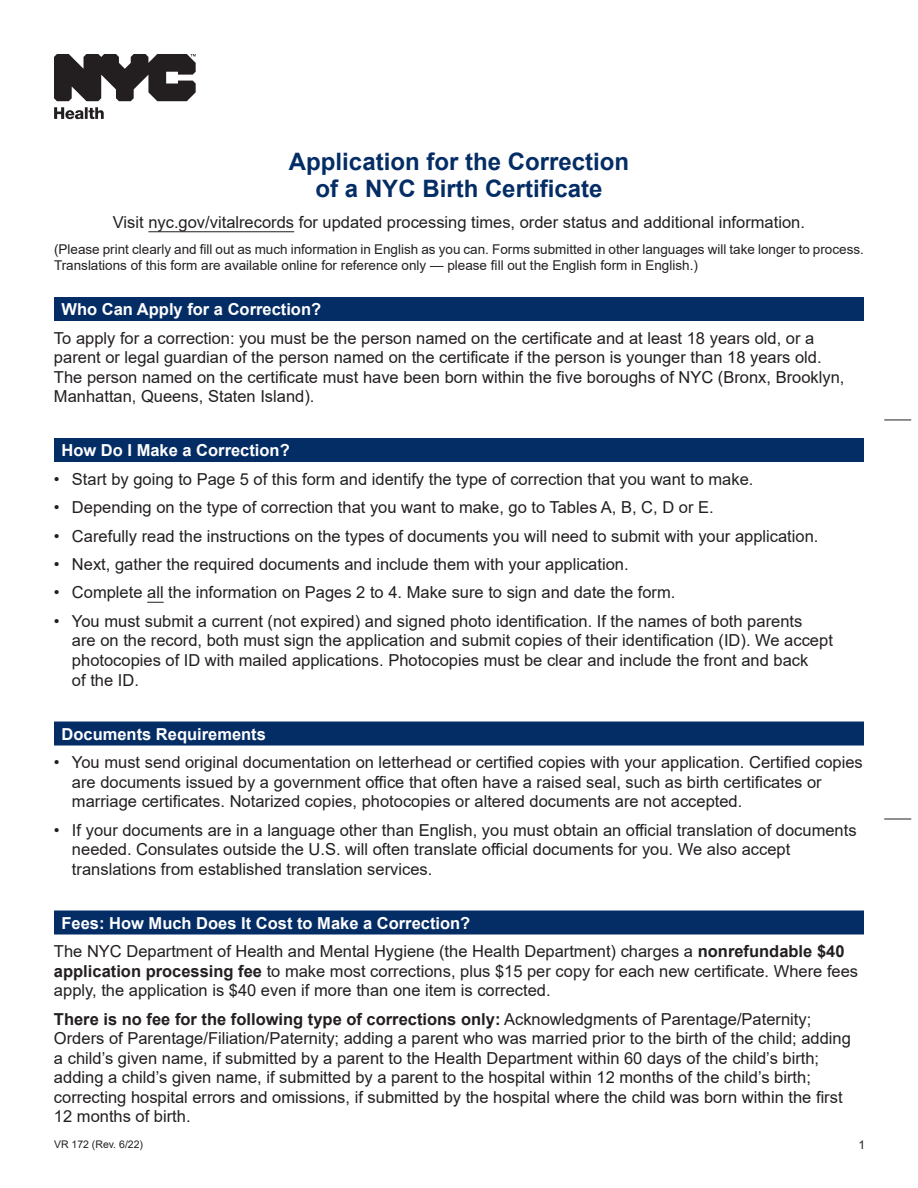
<style>
.page{position:relative;width:918px;height:1188px;background:#fff}
.page>*{position:absolute;margin:0;border:0;box-sizing:border-box;transform-origin:0 0}
.t1{font:700 24px/27px "Arial";color:#052d65;text-align:center}
.t2{font:16.5px/19.5px "Arial";color:#231f20}
.t3{font:700 16.5px "Arial";color:#fff}
.t4{font:13.5px/16.5px "Arial";color:#231f20}
.t5{font:12px "Arial";color:#231f20}
.t6{font:10.5px "Arial";color:#231f20}
.s1{font-weight:700;color:#fff}
.s2{font-weight:700}
</style>
<div class="page">
<svg style="left:54px;top:54px;width:142px;height:65px"></svg>
<hr style="left:148px;top:231px;width:146px;height:1px;background:#231f20">
<div style="left:54px;top:297px;width:810px;height:24px;background:#052d65"></div>
<div style="left:54px;top:438px;width:810px;height:24px;background:#052d65"></div>
<svg style="left:147px;top:602px;width:17px;height:1px"></svg>
<div style="left:54px;top:722px;width:810px;height:24px;background:#052d65"></div>
<div style="left:54px;top:911px;width:810px;height:24px;background:#052d65"></div>
<svg style="left:884px;top:420px;width:27px;height:1px"></svg>
<svg style="left:884px;top:819px;width:27px;height:1px"></svg>
<h1 class="t1" style="left:289px;top:149px;width:342px">Application for the Correction of a NYC Birth Certificate</h1>
<p class="t2" style="left:113px;top:212px;width:694px">Visit nyc.gov/vitalrecords for updated processing times, order status and additional information.</p>
<p class="t4" style="left:54px;top:240px;width:811px">(Please print clearly and fill out as much information in English as you can. Forms submitted in other languages will take longer to process.<br>Translations of this form are available online for reference only — please fill out the English form in English.)</p>
<p class="t3" style="left:62px;top:298px;width:261px">Who Can Apply for a Correction?</p>
<p class="t2" style="left:54px;top:328px;width:792px">To apply for a correction: you must be the person named on the certificate and at least 18 years old, or a parent or legal guardian of the person named on the certificate if the person is younger than 18 years old.<br>The person named on the certificate must have been born within the five boroughs of NYC (Bronx, Brooklyn, Manhattan, Queens, Staten Island).</p>
<p class="t3" style="left:62px;top:439px;width:230px">How Do I Make a Correction?</p>
<p class="t2" style="left:54px;top:469px;width:701px">• Start by going to Page 5 of this form and identify the type of correction that you want to make.</p>
<p class="t2" style="left:54px;top:497px;width:661px">• Depending on the type of correction that you want to make, go to Tables A, B, C, D or E.</p>
<p class="t2" style="left:54px;top:526px;width:766px">• Carefully read the instructions on the types of documents you will need to submit with your application.</p>
<p class="t2" style="left:54px;top:554px;width:576px">• Next, gather the required documents and include them with your application.</p>
<p class="t2" style="left:54px;top:583px;width:623px">• Complete all the information on Pages 2 to 4. Make sure to sign and date the form.</p>
<p class="t2" style="left:72px;top:611px;width:762px;text-indent:-18px">• You must submit a current (not expired) and signed photo identification. If the names of both parents<br>are on the record, both must sign the application and submit copies of their identification (ID). We accept photocopies of ID with mailed applications. Photocopies must be clear and include the front and back<br>of the ID.</p>
<p class="t3" style="left:62px;top:722px;width:206px">Documents Requirements</p>
<p class="t2" style="left:72px;top:752px;width:792px;text-indent:-18px">• You must send original documentation on letterhead or certified copies with your application. Certified copies are documents issued by a government office that often have a raised seal, such as birth certificates or marriage certificates. Notarized copies, photocopies or altered documents are not accepted.</p>
<p class="t2" style="left:72px;top:820px;width:786px;text-indent:-18px">• If your documents are in a language other than English, you must obtain an official translation of documents needed. Consulates outside the U.S. will often translate official documents for you. We also accept translations from established translation services.</p>
<p class="t2" style="left:54px;top:908px;width:792px;line-height:28.5px;text-indent:8px"><span class="s1">Fees: How Much Does It Cost to Make a Correction?<br></span>The NYC Department of Health and Mental Hygiene (the Health Department) charges a <span class="s2">nonrefundable $40</span></p>
<p class="t2" style="left:54px;top:961px;width:806px"><span class="s2">application processing fee</span> to make most corrections, plus $15 per copy for each new certificate. Where fees apply, the application is $40 even if more than one item is corrected.</p>
<p class="t2" style="left:54px;top:1009px;width:798px"><span class="s2">There is no fee for the following type of corrections only:</span> Acknowledgments of Parentage/Paternity; Orders of Parentage/Filiation/Paternity; adding a parent who was married prior to the birth of the child; adding a child’s given name, if submitted by a parent to the Health Department within 60 days of the child’s birth; adding a child’s given name, if submitted by a parent to the hospital within 12 months of the child’s birth; correcting hospital errors and omissions, if submitted by the hospital where the child was born within the first 12 months of birth.</p>
<p class="t6" style="left:54px;top:1137px;width:91px">VR 172 (Rev. 6/22)</p>
<p class="t5" style="left:858px;top:1136px;width:8px">1</p>
</div>
